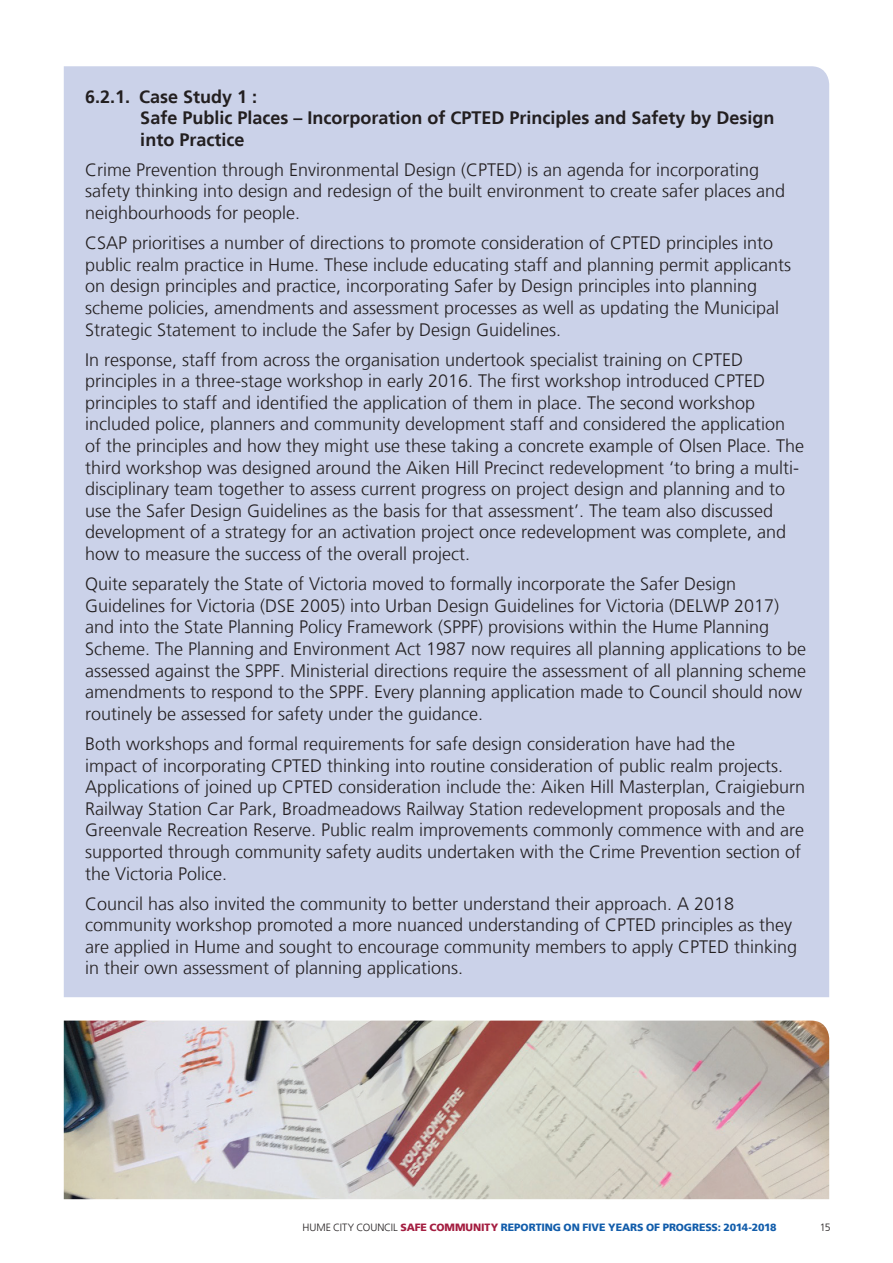
<style>
.page{position:relative;width:893px;height:1263px;background:#fff}
.page>*{position:absolute;margin:0;border:0;box-sizing:border-box;transform-origin:0 0}
.t1{font:300 18px/21.6px "Frutiger LT";color:#231f20}
.t2{font:700 18px/21.6px "Frutiger LT";color:#231f20}
.t3{font:900 10.5px "Frutiger LT";letter-spacing:-.01em;color:#125dab}
.t4{font:300 10.5px "Frutiger LT";color:#231f20}
.s1{font-weight:300;color:#231f20}
.s2{color:#a41d40}
</style>
<div class="page">
<div style="left:64px;top:66px;width:765px;height:931px;background:#cbd2e9"></div>
<img style="left:64px;top:1020px;width:765px;height:179px">
<p class="t2" style="left:140px;top:86px;width:636px;text-indent:-55px">6.2.1. Case Study 1 :<br>Safe Public Places – Incorporation of CPTED Principles and Safety by Design into Practice</p>
<p class="t1" style="left:85px;top:159px;width:702px">Crime Prevention through Environmental Design (CPTED) is an agenda for incorporating safety thinking into design and redesign of the built environment to create safer places and neighbourhoods for people.</p>
<p class="t1" style="left:85px;top:232px;width:708px">CSAP prioritises a number of directions to promote consideration of CPTED principles into public realm practice in Hume. These include educating staff and planning permit applicants on design principles and practice, incorporating Safer by Design principles into planning scheme policies, amendments and assessment processes as well as updating the Municipal Strategic Statement to include the Safer by Design Guidelines.</p>
<p class="t1" style="left:85px;top:349px;width:721px">In response, staff from across the organisation undertook specialist training on CPTED principles in a three-stage workshop in early 2016. The first workshop introduced CPTED principles to staff and identified the application of them in place. The second workshop included police, planners and community development staff and considered the application of the principles and how they might use these taking a concrete example of Olsen Place. The third workshop was designed around the Aiken Hill Precinct redevelopment ‘to bring a multi&shy;disciplinary team together to assess current progress on project design and planning and to use the Safer Design Guidelines as the basis for that assessment’. The team also discussed development of a strategy for an activation project once redevelopment was complete, and how to measure the success of the overall project.</p>
<p class="t1" style="left:85px;top:573px;width:723px">Quite separately the State of Victoria moved to formally incorporate the Safer Design Guidelines for Victoria (DSE 2005) into Urban Design Guidelines for Victoria (DELWP 2017) and into the State Planning Policy Framework (SPPF) provisions within the Hume Planning Scheme. The Planning and Environment Act 1987 now requires all planning applications to be assessed against the SPPF. Ministerial directions require the assessment of all planning scheme amendments to respond to the SPPF. Every planning application made to Council should now routinely be assessed for safety under the guidance.</p>
<p class="t1" style="left:85px;top:733px;width:722px">Both workshops and formal requirements for safe design consideration have had the<br>impact of incorporating CPTED thinking into routine consideration of public realm projects.<br>Applications of joined up CPTED consideration include the: Aiken Hill Masterplan, Craigieburn Railway Station Car Park, Broadmeadows Railway Station redevelopment proposals and the Greenvale Recreation Reserve. Public realm improvements commonly commence with and are supported through community safety audits undertaken with the Crime Prevention section of the Victoria Police.</p>
<p class="t1" style="left:85px;top:893px;width:714px">Council has also invited the community to better understand their approach. A 2018 community workshop promoted a more nuanced understanding of CPTED principles as they are applied in Hume and sought to encourage community members to apply CPTED thinking in their own assessment of planning applications.</p>
<p class="t3" style="left:303px;top:1221px;width:475px"><span class="s1">HUME CITY COUNCIL</span> <span class="s2">SAFE COMMUNITY</span> REPORTING ON FIVE YEARS OF PROGRESS: 2014-2018</p>
<p class="t4" style="left:820px;top:1222px;width:12px">15</p>
</div>
